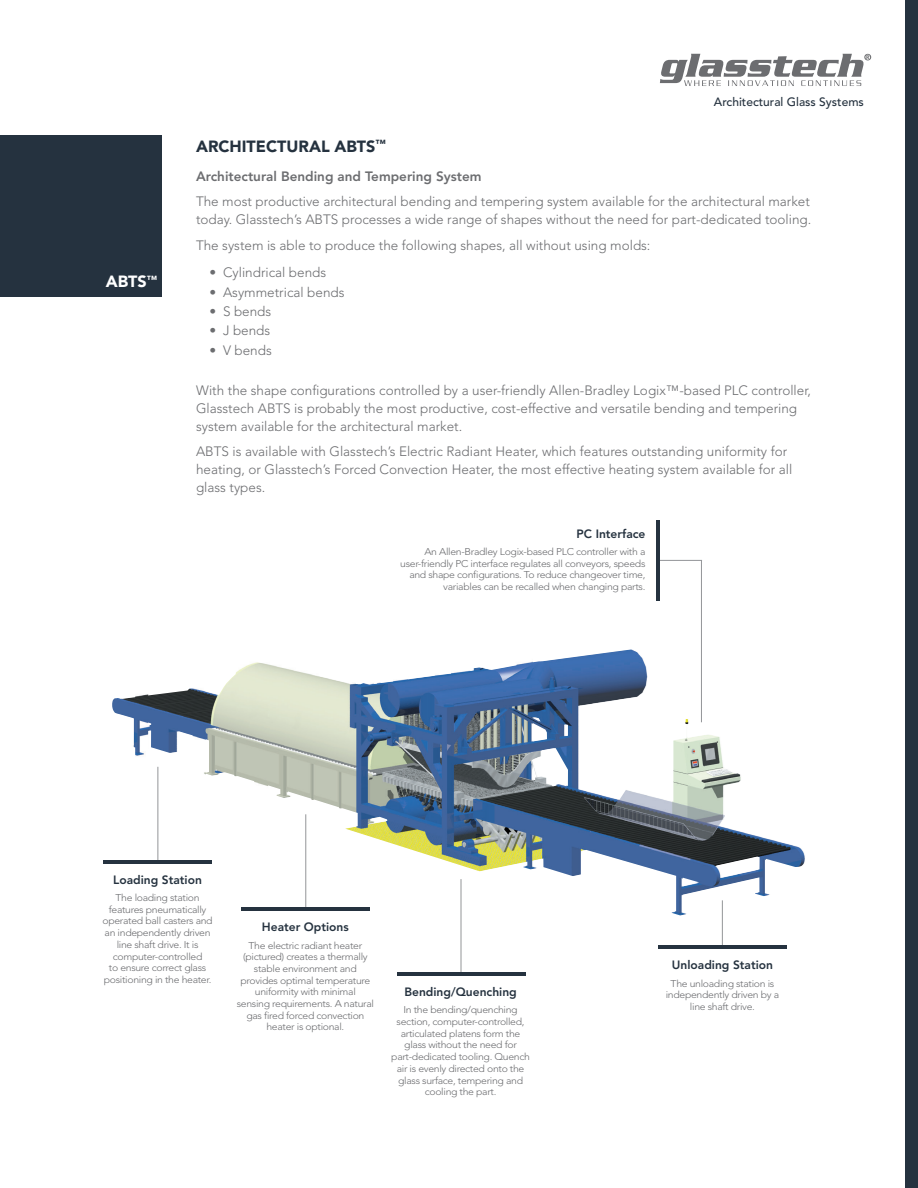
<style>
.page{position:relative;width:918px;height:1188px;background:#fff}
.page>*{position:absolute;margin:0;border:0;box-sizing:border-box;transform-origin:0 0}
.t1{font:900 16.2px "Avenir LT Std";color:#25323f}
.t2{font:900 16.2px "Avenir LT Std";color:#fff}
.t3{font:300 13.5px/18px "Avenir LT Std";color:#6c6d70}
.t4{font:800 13.5px "Avenir LT Std";color:#6c6d70}
.t5{font:800 12px "Avenir LT Std";color:#25323f}
.t6{font:500 12px "Avenir LT Std";color:#25323f}
.t7{font:300 9.75px/11.7px "Avenir LT Std";letter-spacing:-.03em;color:#6c6d70;text-align:center;scale:1.07 1}
</style>
<div class="page">
<svg style="left:660px;top:54px;width:211px;height:32px"></svg>
<div style="left:0;top:135px;width:162px;height:162px;background:#25323f"></div>
<div style="left:905px;top:0;width:13px;height:1188px;background:#25323f"></div>
<hr style="left:722px;top:900px;width:1px;height:48px;background:#939598">
<hr style="left:658px;top:945px;width:128px;height:4px;background:#25323f">
<hr style="left:658px;top:560px;width:44px;height:1px;background:#939598">
<hr style="left:656px;top:520px;width:4px;height:81px;background:#25323f">
<hr style="left:701px;top:560px;width:1px;height:162px;background:#939598">
<hr style="left:461px;top:879px;width:1px;height:95px;background:#939598">
<hr style="left:397px;top:972px;width:128px;height:4px;background:#25323f">
<img style="left:112px;top:649px;width:693px;height:266px">
<hr style="left:158px;top:767px;width:1px;height:95px;background:#939598">
<hr style="left:104px;top:860px;width:108px;height:4px;background:#25323f">
<hr style="left:305px;top:814px;width:1px;height:96px;background:#939598">
<hr style="left:242px;top:907px;width:128px;height:4px;background:#25323f">
<h1 class="t2" style="left:106px;top:272px;width:53px">ABTS<sup>™</sup></h1>
<h1 class="t1" style="left:196px;top:136px;width:191px">ARCHITECTURAL ABTS<sup>™</sup></h1>
<p class="t6" style="left:714px;top:95px;width:151px">Architectural Glass Systems</p>
<h2 class="t4" style="left:196px;top:168px;width:287px">Architectural Bending and Tempering System</h2>
<h2 class="t3" style="left:196px;top:193px;width:617px">The most productive architectural bending and tempering system available for the architectural market today. Glasstech’s ABTS processes a wide range of shapes without the need for part-dedicated tooling.</h2>
<h2 class="t3" style="left:196px;top:236px;width:456px">The system is able to produce the following shapes, all without using molds:</h2>
<h2 class="t3" style="left:210px;top:263px;width:118px">• Cylindrical bends</h2>
<h2 class="t3" style="left:210px;top:283px;width:136px">• Asymmetrical bends</h2>
<h2 class="t3" style="left:210px;top:302px;width:63px">• S bends</h2>
<h2 class="t3" style="left:210px;top:322px;width:62px">• J bends</h2>
<h2 class="t3" style="left:210px;top:341px;width:64px">• V bends</h2>
<p class="t3" style="left:196px;top:381px;width:617px">With the shape configurations controlled by a user-friendly Allen-Bradley Logix™-based PLC controller,<br>Glasstech ABTS is probably the most productive, cost-effective and versatile bending and tempering system available for the architectural market.</p>
<h2 class="t3" style="left:196px;top:443px;width:598px">ABTS is available with Glasstech’s Electric Radiant Heater, which features outstanding uniformity for heating, or Glasstech’s Forced Convection Heater, the most effective heating system available for all glass types.</h2>
<p class="t5" style="left:577px;top:527px;width:70px">PC Interface</p>
<p class="t7" style="left:400px;top:546px;width:231px;text-align:right">An Allen-Bradley Logix-based PLC controller with a user-friendly PC interface regulates all conveyors, speeds and shape configurations. To reduce changeover time, variables can be recalled when changing parts.</p>
<p class="t5" style="left:113px;top:873px;width:90px">Loading Station</p>
<p class="t7" style="left:103px;top:892px;width:104px">The loading station features pneumatically operated ball casters and an independently driven line shaft drive. It is computer-controlled<br>to ensure correct glass positioning in the heater.</p>
<p class="t5" style="left:262px;top:920px;width:88px">Heater Options</p>
<p class="t7" style="left:237px;top:939px;width:130px">The electric radiant heater (pictured) creates a thermally stable environment and provides optimal temperature uniformity with minimal<br>sensing requirements. A natural gas fired forced convection heater is optional.</p>
<p class="t5" style="left:404px;top:985px;width:114px">Bending/Quenching</p>
<p class="t7" style="left:391px;top:1004px;width:131px">In the bending/quenching section, computer-controlled, articulated platens form the glass without the need for part-dedicated tooling. Quench air is evenly directed onto the glass surface, tempering and cooling the part.</p>
<p class="t5" style="left:672px;top:958px;width:103px">Unloading Station</p>
<p class="t7" style="left:666px;top:977px;width:108px">The unloading station is independently driven by a line shaft drive.</p>
</div>
